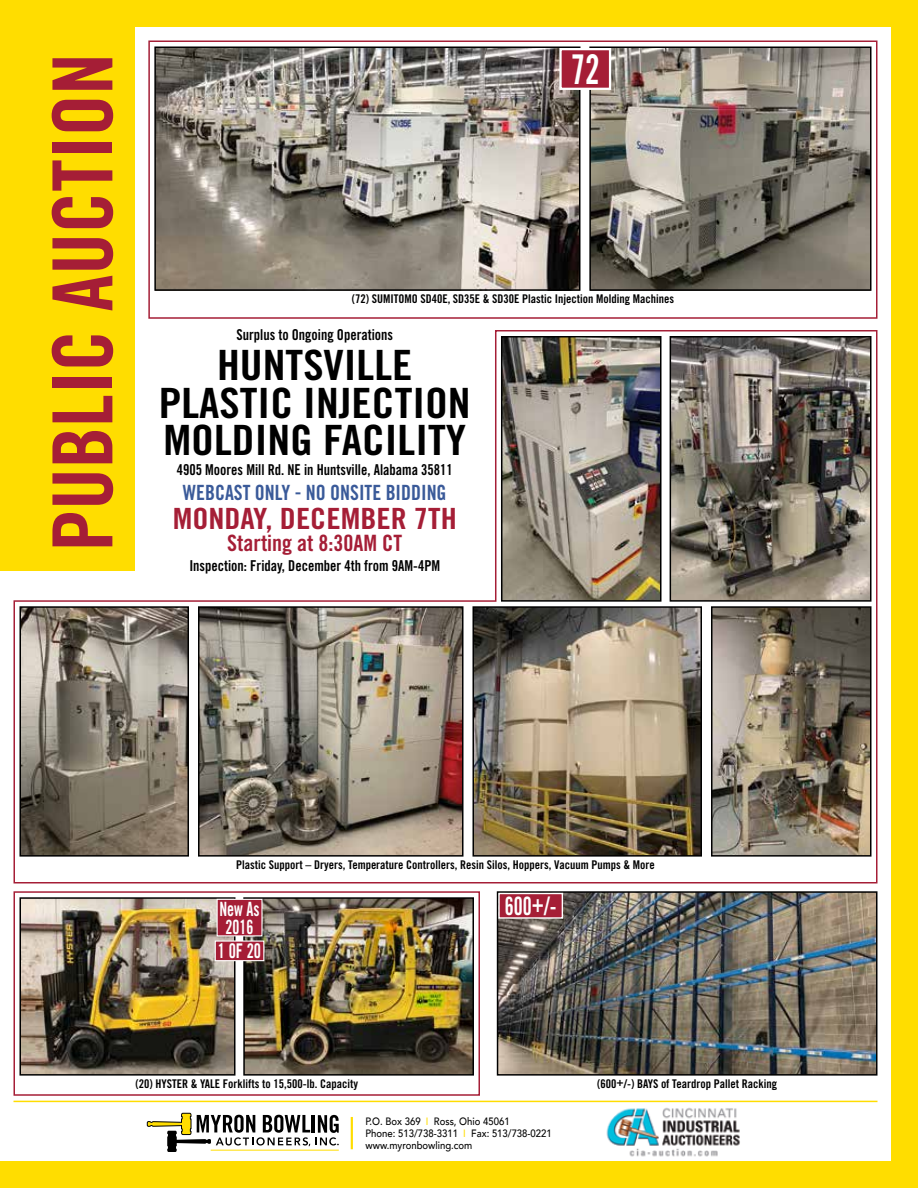
<style>
.page{position:relative;width:918px;height:1188px;background:#fff}
.page>*{position:absolute;margin:0;border:0;box-sizing:border-box;transform-origin:0 0}
.t1{font:82.95px "Trade Gothic Bold Cond Twenty";color:#a51e36}
.t2{font:41.7px/37.5px "Trade Gothic Bold Cond Twenty";color:#000;text-align:center;scale:1.09 1}
.t3{font:40.95px "Trade Gothic Bold Cond Twenty";color:#fff;scale:.8 1}
.t4{font:29.25px "Trade Gothic Bold Cond Twenty";color:#a51e36;scale:1.1 1}
.t5{font:25.35px "Trade Gothic Bold Cond Twenty";color:#fff;scale:.8 1}
.t6{font:22.5px "Trade Gothic Bold Cond Twenty";color:#a51e36}
.t7{font:21px "Trade Gothic Bold Cond Twenty";color:#3a5a99;scale:.95 1}
.t8{font:20.25px "Trade Gothic Bold Cond Twenty";color:#fff;scale:.8 1}
.t9{font:19.65px/17.5px "Trade Gothic Bold Cond Twenty";color:#fff;text-align:center;scale:.8 1}
.t10{font:15px "Trade Gothic Bold Cond Twenty";color:#000;scale:.95 1}
.t11{font:12px "Trade Gothic Bold Cond Twenty";color:#000}
.t12{font:500 10.65px/12px "Avenir";color:#000;scale:.9 1}
.s1{color:#fd0}
</style>
<div class="page">
<div style="left:0;top:23px;width:135px;height:548px;background:#fd0"></div>
<div style="left:0;top:0;width:918px;height:27px;background:#fd0"></div>
<div style="left:891px;top:0;width:27px;height:1188px;background:#fd0"></div>
<div style="left:0;top:1161px;width:918px;height:27px;background:#fd0"></div>
<hr style="left:14px;top:1101px;width:864px;height:1px;background:#fd0">
<img style="left:500px;top:894px;width:375px;height:179px">
<div style="left:497px;top:891px;width:381px;height:185px;border:2px solid #000"></div>
<img style="left:246px;top:900px;width:225px;height:173px">
<div style="left:243px;top:897px;width:231px;height:179px;border:2px solid #000"></div>
<img style="left:23px;top:900px;width:210px;height:173px">
<div style="left:20px;top:897px;width:216px;height:179px;border:2px solid #000"></div>
<img style="left:157px;top:49px;width:420px;height:239px">
<div style="left:154px;top:46px;width:426px;height:245px;border:2px solid #000"></div>
<img style="left:592px;top:49px;width:277px;height:239px">
<div style="left:589px;top:46px;width:283px;height:245px;border:2px solid #000"></div>
<div style="left:499px;top:894px;width:63px;height:24px;background:#a51e36"></div>
<div style="left:498px;top:893px;width:65px;height:26px;border:1px solid #fff"></div>
<div style="left:215px;top:941px;width:49px;height:20px;background:#a51e36"></div>
<div style="left:215px;top:940px;width:49px;height:21px;border:1px solid #fff"></div>
<div style="left:217px;top:899px;width:45px;height:37px;background:#a51e36"></div>
<div style="left:217px;top:899px;width:46px;height:37px;border:1px solid #fff"></div>
<img style="left:13px;top:330px;width:865px;height:554px">
<div style="left:148px;top:40px;width:730px;height:279px;border:2px solid #a51e36"></div>
<div style="left:561px;top:49px;width:49px;height:40px;background:#a51e36"></div>
<div style="left:559px;top:48px;width:52px;height:42px;border:2px solid #fff"></div>
<svg style="left:147px;top:1113px;width:192px;height:39px"></svg>
<hr style="left:211px;top:1150px;width:128px;height:1px;background:#fd0">
<hr style="left:351px;top:1117px;width:2px;height:32px;background:#fd0">
<img style="left:606px;top:1108px;width:134px;height:49px">
<div style="left:14px;top:891px;width:466px;height:205px;border:2px solid #a51e36"></div>
<h1 class="t1" style="left:32px;top:551px;width:500px;rotate:-90deg">PUBLIC AUCTION</h1>
<h3 class="t3" style="left:571px;top:44px;width:38px">72</h3>
<p class="t11" style="left:352px;top:291px;width:324px">(72) SUMITOMO SD40E, SD35E &amp; SD30E Plastic Injection Molding Machines</p>
<p class="t10" style="left:236px;top:326px;width:166px">Surplus to Ongoing Operations</p>
<h2 class="t2" style="left:159px;top:347px;width:288px">HUNTSVILLE<br>PLASTIC INJECTION<br>MOLDING FACILITY</h2>
<p class="t10" style="left:177px;top:461px;width:292px">4905 Moores Mill Rd. NE in Huntsville, Alabama 35811</p>
<h3 class="t7" style="left:183px;top:480px;width:279px">WEBCAST ONLY - NO ONSITE BIDDING</h3>
<h3 class="t4" style="left:173px;top:501px;width:260px">MONDAY, DECEMBER 7TH</h3>
<h3 class="t6" style="left:227px;top:530px;width:176px">Starting at 8:30AM CT</h3>
<p class="t10" style="left:189px;top:557px;width:266px">Inspection: Friday, December 4th from 9AM-4PM</p>
<p class="t11" style="left:236px;top:857px;width:420px">Plastic Support – Dryers, Temperature Controllers, Resin Silos, Hoppers, Vacuum Pumps &amp; More</p>
<h3 class="t9" style="left:219px;top:900px;width:52px">New As<br>2016</h3>
<h3 class="t8" style="left:218px;top:939px;width:55px">1 0F 20</h3>
<h3 class="t5" style="left:505px;top:891px;width:66px">600+/-</h3>
<p class="t11" style="left:135px;top:1076px;width:224px">(20) HYSTER &amp; YALE Forklifts to 15,500-lb. Capacity</p>
<p class="t12" style="left:366px;top:1114px;width:209px">P.O. Box 369 <span class="s1">I</span> Ross, Ohio 45061<br>Phone: 513/738-3311 <span class="s1">I</span> Fax: 513/738-0221 www.myronbowling.com</p>
<p class="t11" style="left:597px;top:1076px;width:181px">(600+/-) BAYS of Teardrop Pallet Racking</p>
</div>
